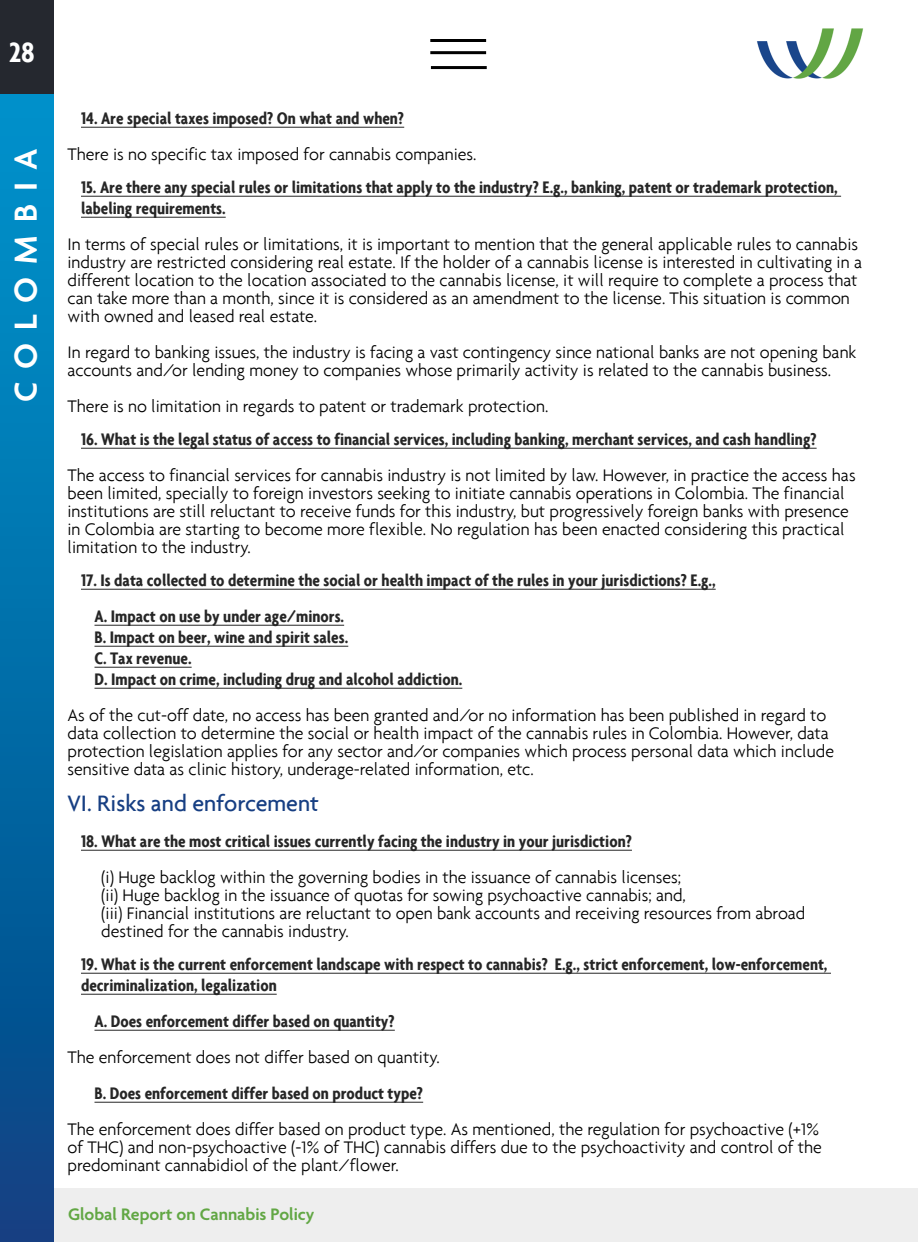
<style>
.page{position:relative;width:918px;height:1242px;background:#fff}
.page>*{position:absolute;margin:0;border:0;box-sizing:border-box;transform-origin:0 0}
.t1{font:600 34.5px "Agenda";letter-spacing:.37em;color:#fff}
.t2{font:700 condensed 30px "Agenda";color:#fff}
.t3{font:500 24px "Agenda";color:#173f83}
.t4{font:300 18px/18px "Agenda";color:#000}
.t5{font:700 condensed 18px/21px "Agenda";color:#262626}
.t6{font:600 18px "Agenda";color:#62a744}
</style>
<div class="page">
<div style="left:54px;top:1188px;width:864px;height:54px;background:#eee"></div>
<img style="left:757px;top:28px;width:106px;height:51px">
<div style="left:0;top:0;width:54px;height:94px;background:#25282f"></div>
<hr style="left:430px;top:39px;width:56px;height:3px;background:#000">
<hr style="left:430px;top:51px;width:56px;height:3px;background:#000">
<hr style="left:431px;top:66px;width:56px;height:3px;background:#000">
<hr style="left:81px;top:127px;width:323px;height:1px;background:#262626">
<hr style="left:81px;top:196px;width:760px;height:1px;background:#262626">
<hr style="left:81px;top:217px;width:145px;height:1px;background:#262626">
<hr style="left:81px;top:448px;width:736px;height:1px;background:#262626">
<hr style="left:81px;top:589px;width:635px;height:1px;background:#262626">
<hr style="left:94px;top:625px;width:250px;height:1px;background:#262626">
<hr style="left:94px;top:646px;width:254px;height:1px;background:#262626">
<hr style="left:94px;top:667px;width:98px;height:1px;background:#262626">
<hr style="left:94px;top:688px;width:368px;height:1px;background:#262626">
<hr style="left:81px;top:850px;width:551px;height:1px;background:#262626">
<hr style="left:81px;top:973px;width:750px;height:1px;background:#262626">
<hr style="left:81px;top:994px;width:196px;height:1px;background:#262626">
<hr style="left:94px;top:1030px;width:301px;height:1px;background:#262626">
<hr style="left:94px;top:1102px;width:329px;height:1px;background:#262626">
<div style="left:0;top:94px;width:54px;height:1148px;background:linear-gradient(to bottom,#0096ce,#094383)"></div>
<h2 class="t2" style="left:9px;top:34px;width:27px">28</h2>
<h1 class="t1" style="left:7px;top:402px;width:255px;rotate:-90deg">COLOMBIA</h1>
<p class="t5" style="left:81px;top:108px;width:325px">14. Are special taxes imposed? On what and when?</p>
<p class="t4" style="left:68px;top:145px;width:411px">There is no specific tax imposed for cannabis companies.</p>
<p class="t5" style="left:81px;top:177px;width:758px">15. Are there any special rules or limitations that apply to the industry? E.g., banking, patent or trademark protection, labeling requirements.</p>
<p class="t4" style="left:68px;top:235px;width:796px">In terms of special rules or limitations, it is important to mention that the general applicable rules to cannabis industry are restricted considering real estate. If the holder of a cannabis license is interested in cultivating in a different location to the location associated to the cannabis license, it will require to complete a process that can take more than a month, since it is considered as an amendment to the license. This situation is common with owned and leased real estate.</p>
<p class="t4" style="left:68px;top:343px;width:790px">In regard to banking issues, the industry is facing a vast contingency since national banks are not opening bank accounts and/or lending money to companies whose primarily activity is related to the cannabis business.</p>
<p class="t4" style="left:68px;top:397px;width:483px">There is no limitation in regards to patent or trademark protection.</p>
<p class="t5" style="left:81px;top:429px;width:737px">16. What is the legal status of access to financial services, including banking, merchant services, and cash handling?</p>
<p class="t4" style="left:68px;top:466px;width:790px">The access to financial services for cannabis industry is not limited by law. However, in practice the access has been limited, specially to foreign investors seeking to initiate cannabis operations in Colombia. The financial institutions are still reluctant to receive funds for this industry, but progressively foreign banks with presence in Colombia are starting to become more flexible. No regulation has been enacted considering this practical limitation to the industry.</p>
<p class="t5" style="left:94px;top:562px;width:623px;line-height:36px;text-indent:-14px">17. Is data collected to determine the social or health impact of the rules in your jurisdictions? E.g.,<br>A. Impact on use by under age/minors.</p>
<p class="t5" style="left:94px;top:627px;width:369px">B. Impact on beer, wine and spirit sales.<br>C. Tax revenue.<br>D. Impact on crime, including drug and alcohol addiction.</p>
<p class="t4" style="left:68px;top:706px;width:768px">As of the cut-off date, no access has been granted and/or no information has been published in regard to data collection to determine the social or health impact of the cannabis rules in Colombia. However, data protection legislation applies for any sector and/or companies which process personal data which include sensitive data as clinic history, underage-related information, etc.</p>
<h3 class="t3" style="left:68px;top:789px;width:253px">VI. Risks and enforcement</h3>
<p class="t5" style="left:81px;top:831px;width:552px">18. What are the most critical issues currently facing the industry in your jurisdiction?</p>
<p class="t4" style="left:101px;top:868px;width:706px">(i) Huge backlog within the governing bodies in the issuance of cannabis licenses;<br>(ii) Huge backlog in the issuance of quotas for sowing psychoactive cannabis; and,<br>(iii) Financial institutions are reluctant to open bank accounts and receiving resources from abroad destined for the cannabis industry.</p>
<p class="t5" style="left:81px;top:954px;width:748px">19. What is the current enforcement landscape with respect to cannabis? E.g., strict enforcement, low-enforcement, decriminalization, legalization</p>
<p class="t5" style="left:94px;top:1011px;width:302px">A. Does enforcement differ based on quantity?</p>
<p class="t4" style="left:68px;top:1048px;width:374px">The enforcement does not differ based on quantity.</p>
<p class="t5" style="left:94px;top:1083px;width:330px">B. Does enforcement differ based on product type?</p>
<p class="t4" style="left:68px;top:1120px;width:756px">The enforcement does differ based on product type. As mentioned, the regulation for psychoactive (+1% of THC) and non-psychoactive (-1% of THC) cannabis differs due to the psychoactivity and control of the predominant cannabidiol of the plant/flower.</p>
<p class="t6" style="left:68px;top:1204px;width:248px">Global Report on Cannabis Policy</p>
</div>
